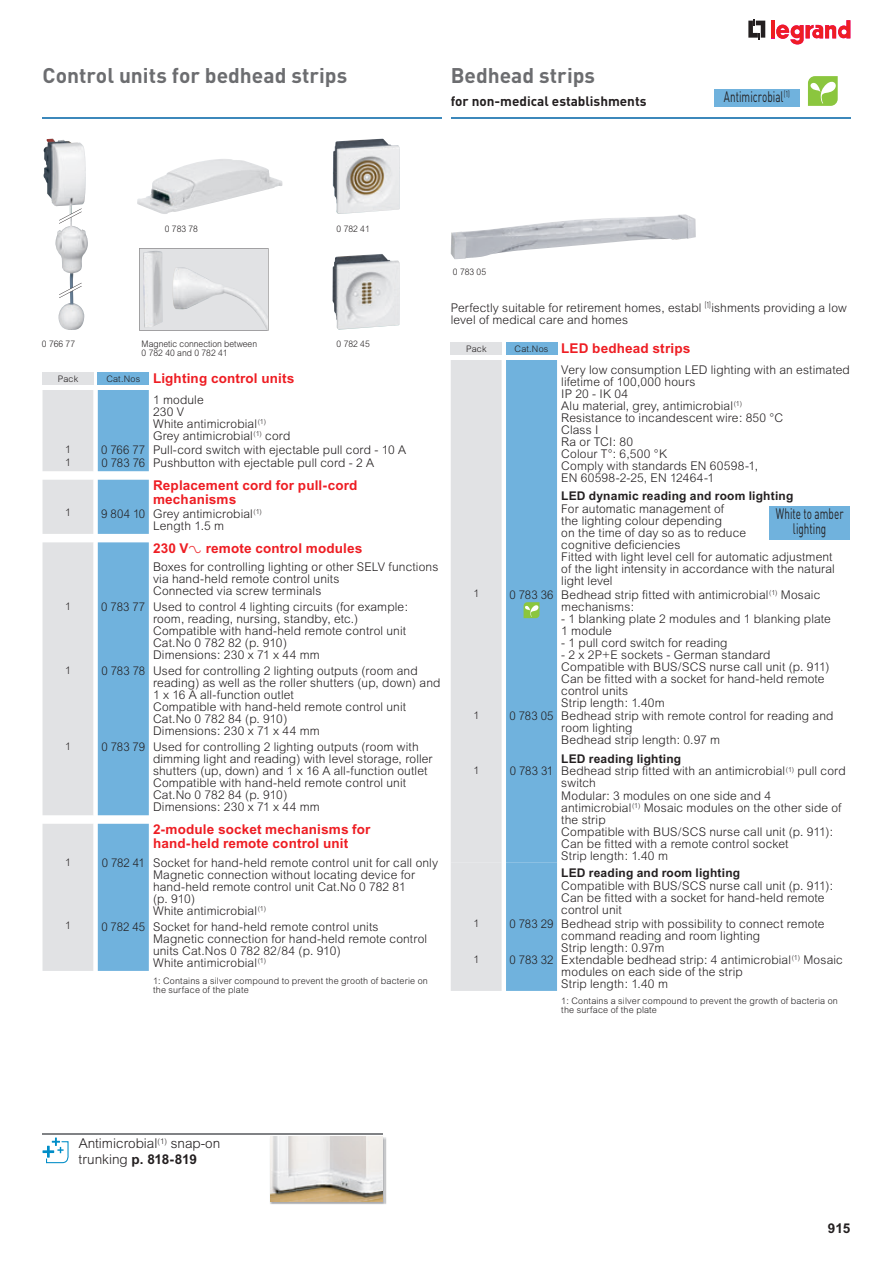
<style>
.page{position:relative;width:893px;height:1263px;background:#fff}
.page>*{position:absolute;margin:0;border:0;box-sizing:border-box;transform-origin:0 0}
.t1{font:700 21px "DIN";color:#6c6d70}
.t2{font:15px/15px "DIN";letter-spacing:.005em;color:#231f20;text-align:center;scale:.66 1}
.t3{font:700 13.5px/13.5px "Arial";letter-spacing:.01em;color:#ee1d23}
.t4{font:300 13.5px/15.8px "Arial";color:#231f20}
.t5{font:700 13.5px "DIN";color:#231f20}
.t6{font:700 13.5px "Arial";color:#231f20}
.t7{font:300 12px/12px "Arial";letter-spacing:.01em;color:#231f20;scale:.95 1}
.t8{font:300 12px/12px "Arial";letter-spacing:.01em;color:#231f20}
.t9{font:700 12px "Arial";letter-spacing:.015em;color:#231f20}
.t10{font:300 10.5px "Arial";color:#231f20}
.t11{font:300 9px/9px "Arial";letter-spacing:.015em;color:#231f20}
.t12{font:300 9px "Arial";letter-spacing:.015em;color:#231f20;scale:.95 1}
.s1{font-weight:300;font-size:9px;color:#231f20}
.s2{font-family:"Legrand 2007";font-weight:400}
.s3{font-weight:700}
</style>
<div class="page">
<svg style="left:748px;top:19px;width:17px;height:20px"></svg>
<hr style="left:771px;top:20px;width:4px;height:18px;background:#ee1d23">
<svg style="left:776px;top:20px;width:74px;height:25px"></svg>
<hr style="left:43px;top:117px;width:399px;height:1px;background:#3c88bb">
<hr style="left:451px;top:117px;width:399px;height:1px;background:#3c88bb">
<img style="left:137px;top:159px;width:145px;height:55px">
<img style="left:333px;top:139px;width:67px;height:75px">
<img style="left:332px;top:254px;width:68px;height:76px">
<svg style="left:139px;top:248px;width:129px;height:83px"></svg>
<img style="left:143px;top:251px;width:20px;height:76px">
<img style="left:172px;top:267px;width:94px;height:60px">
<svg style="left:43px;top:372px;width:106px;height:99px"></svg>
<div style="left:43px;top:372px;width:51px;height:15px;background:#e1e2e4"></div>
<hr style="left:43px;top:385px;width:51px;height:4px;background:#fff">
<div style="left:98px;top:372px;width:51px;height:15px;background:#70b2dd"></div>
<hr style="left:98px;top:385px;width:51px;height:4px;background:#fff">
<svg style="left:43px;top:480px;width:106px;height:54px"></svg>
<svg style="left:43px;top:542px;width:106px;height:273px"></svg>
<svg style="left:43px;top:824px;width:106px;height:147px"></svg>
<hr style="left:43px;top:1133px;width:340px;height:2px;background:#808285">
<svg style="left:43px;top:1137px;width:26px;height:26px"></svg>
<img style="left:270px;top:1137px;width:116px;height:67px">
<img style="left:270px;top:1136px;width:113px;height:65px">
<img style="left:43px;top:139px;width:43px;height:69px">
<img style="left:55px;top:224px;width:33px;height:59px">
<img style="left:59px;top:298px;width:25px;height:32px">
<svg style="left:59px;top:208px;width:23px;height:16px"></svg>
<svg style="left:59px;top:283px;width:23px;height:15px"></svg>
<svg style="left:451px;top:342px;width:106px;height:649px"></svg>
<div style="left:714px;top:89px;width:85px;height:17px;background:#70b2dd"></div>
<svg style="left:808px;top:76px;width:30px;height:30px"></svg>
<img style="left:451px;top:214px;width:245px;height:45px">
<div style="left:769px;top:506px;width:81px;height:34px;background:#70b2dd"></div>
<h1 class="t1" style="left:43px;top:62px;width:306px">Control units for bedhead strips</h1>
<h1 class="t1" style="left:451px;top:62px;width:146px">Bedhead strips</h1>
<p class="t5" style="left:451px;top:92px;width:197px">for non-medical establishments</p>
<p class="t2" style="left:724px;top:89px;width:102px">Antimicrobial<sup>(1)</sup></p>
<p class="t12" style="left:165px;top:223px;width:37px">0 783 78</p>
<p class="t12" style="left:337px;top:223px;width:37px">0 782 41</p>
<p class="t12" style="left:42px;top:339px;width:37px">0 766 77</p>
<p class="t12" style="left:142px;top:339px;width:123px">Magnetic connection between</p>
<p class="t12" style="left:337px;top:339px;width:37px">0 782 45</p>
<p class="t12" style="left:142px;top:348px;width:92px">0 782 40 and 0 782 41</p>
<p class="t11" style="left:58px;top:374px;width:22px">Pack</p>
<p class="t3" style="left:106px;top:371px;width:189px"><span class="s1">Cat.Nos</span> Lighting control units</p>
<p class="t8" style="left:153px;top:393px;width:139px">1 module<br>230 V<br>White antimicrobial<sup>(1)<br></sup>Grey antimicrobial<sup>(1)</sup> cord</p>
<p class="t10" style="left:65px;top:443px;width:7px">1</p>
<p class="t7" style="left:101px;top:444px;width:322px">0 766 77 Pull-cord switch with ejectable pull cord - 10 A</p>
<p class="t10" style="left:65px;top:456px;width:7px">1</p>
<p class="t7" style="left:101px;top:457px;width:289px">0 783 76 Pushbutton with ejectable pull cord - 2 A</p>
<p class="t3" style="left:153px;top:479px;width:206px">Replacement cord for pull-cord mechanisms</p>
<p class="t10" style="left:65px;top:507px;width:7px">1</p>
<p class="t7" style="left:153px;top:507px;width:116px;text-indent:-52px">9 804 10 Grey antimicrobial<sup>(1)<br></sup>Length 1.5 m</p>
<p class="t3" style="left:153px;top:541px;width:211px">230 V<span class="s2">A</span> remote control modules</p>
<p class="t8" style="left:153px;top:561px;width:287px">Boxes for controlling lighting or other SELV functions via hand-held remote control units<br>Connected via screw terminals</p>
<p class="t10" style="left:65px;top:600px;width:7px">1</p>
<p class="t7" style="left:153px;top:601px;width:270px;text-indent:-52px">0 783 77 Used to control 4 lighting circuits (for example: room, reading, nursing, standby, etc.)<br>Compatible with hand-held remote control unit Cat.No 0 782 82 (p. 910)<br>Dimensions: 230 x 71 x 44 mm</p>
<p class="t10" style="left:65px;top:664px;width:7px">1</p>
<p class="t7" style="left:153px;top:665px;width:304px;text-indent:-52px">0 783 78 Used for controlling 2 lighting outputs (room and reading) as well as the roller shutters (up, down) and 1 x 16 A all-function outlet<br>Compatible with hand-held remote control unit Cat.No 0 782 84 (p. 910)<br>Dimensions: 230 x 71 x 44 mm</p>
<p class="t10" style="left:65px;top:740px;width:7px">1</p>
<p class="t7" style="left:153px;top:741px;width:296px;text-indent:-52px">0 783 79 Used for controlling 2 lighting outputs (room with dimming light and reading) with level storage, roller shutters (up, down) and 1 x 16 A all-function outlet Compatible with hand-held remote control unit Cat.No 0 782 84 (p. 910)<br>Dimensions: 230 x 71 x 44 mm</p>
<p class="t3" style="left:153px;top:823px;width:219px">2-module socket mechanisms for hand-held remote control unit</p>
<p class="t10" style="left:65px;top:856px;width:7px">1</p>
<p class="t7" style="left:153px;top:856px;width:301px;text-indent:-51px">0 782 41 Socket for hand-held remote control unit for call only Magnetic connection without locating device for hand-held remote control unit Cat.No 0 782 81<br>(p. 910)<br>White antimicrobial<sup>(1)</sup></p>
<p class="t10" style="left:65px;top:920px;width:7px">1</p>
<p class="t7" style="left:153px;top:920px;width:290px;text-indent:-52px">0 782 45 Socket for hand-held remote control units Magnetic connection for hand-held remote control units Cat.Nos 0 782 82/84 (p. 910)<br>White antimicrobial<sup>(1)</sup></p>
<p class="t11" style="left:153px;top:976px;width:276px">1: Contains a silver compound to prevent the grooth of bacterie on the surface of the plate</p>
<p class="t12" style="left:453px;top:267px;width:37px">0 783 05</p>
<p class="t8" style="left:451px;top:302px;width:397px">Perfectly suitable for retirement homes, establ <sup>(1)</sup>ishments providing a low level of medical care and homes</p>
<p class="t11" style="left:466px;top:345px;width:22px">Pack</p>
<p class="t3" style="left:515px;top:341px;width:177px"><span class="s1">Cat.Nos</span> LED bedhead strips</p>
<p class="t8" style="left:561px;top:364px;width:290px">Very low consumption LED lighting with an estimated lifetime of 100,000 hours<br>IP 20 - IK 04<br>Alu material, grey, antimicrobial<sup>(1)<br></sup>Resistance to incandescent wire: 850 °C<br>Class I<br>Ra or TCI: 80<br>Colour T°: 6,500 °K<br>Comply with standards EN 60598-1,<br>EN 60598-2-25, EN 12464-1</p>
<p class="t9" style="left:561px;top:488px;width:234px">LED dynamic reading and room lighting</p>
<p class="t8" style="left:561px;top:503px;width:275px">For automatic management of<br>the lighting colour depending<br>on the time of day so as to reduce<br>cognitive deficiencies<br>Fitted with light level cell for automatic adjustment of the light intensity in accordance with the natural light level</p>
<p class="t10" style="left:473px;top:588px;width:7px">1</p>
<p class="t7" style="left:561px;top:588px;width:274px;text-indent:-52px">0 783 36 Bedhead strip fitted with antimicrobial<sup>(1)</sup> Mosaic mechanisms:</p>
<p class="t8" style="left:561px;top:612px;width:271px">- 1 blanking plate 2 modules and 1 blanking plate<br>1 module</p>
<p class="t8" style="left:561px;top:636px;width:168px">- 1 pull cord switch for reading</p>
<p class="t8" style="left:561px;top:648px;width:270px">- 2 x 2P+E sockets - German standard<br>Compatible with BUS/SCS nurse call unit (p. 911)<br>Can be fitted with a socket for hand-held remote control units<br>Strip length: 1.40m</p>
<p class="t10" style="left:473px;top:709px;width:7px">1</p>
<p class="t7" style="left:561px;top:710px;width:288px;text-indent:-52px">0 783 05 Bedhead strip with remote control for reading and room lighting<br>Bedhead strip length: 0.97 m</p>
<p class="t9" style="left:561px;top:752px;width:121px">LED reading lighting</p>
<p class="t10" style="left:473px;top:765px;width:7px">1</p>
<p class="t7" style="left:561px;top:765px;width:301px;text-indent:-52px">0 783 31 Bedhead strip fitted with an antimicrobial<sup>(1)</sup> pull cord switch<br>Modular: 3 modules on one side and 4 antimicrobial<sup>(1)</sup> Mosaic modules on the other side of the strip<br>Compatible with BUS/SCS nurse call unit (p. 911):<br>Can be fitted with a remote control socket<br>Strip length: 1.40 m</p>
<p class="t9" style="left:561px;top:865px;width:180px">LED reading and room lighting</p>
<p class="t8" style="left:561px;top:880px;width:273px">Compatible with BUS/SCS nurse call unit (p. 911):<br>Can be fitted with a socket for hand-held remote control unit</p>
<p class="t10" style="left:473px;top:917px;width:7px">1</p>
<p class="t7" style="left:561px;top:918px;width:279px;text-indent:-52px">0 783 29 Bedhead strip with possibility to connect remote command reading and room lighting<br>Strip length: 0.97m</p>
<p class="t10" style="left:473px;top:953px;width:7px">1</p>
<p class="t7" style="left:561px;top:954px;width:298px;text-indent:-52px">0 783 32 Extendable bedhead strip: 4 antimicrobial<sup>(1)</sup> Mosaic modules on each side of the strip<br>Strip length: 1.40 m</p>
<p class="t11" style="left:561px;top:996px;width:278px">1: Contains a silver compound to prevent the growth of bacteria on the surface of the plate</p>
<p class="t2" style="left:776px;top:506px;width:104px">White to amber lighting</p>
<p class="t4" style="left:79px;top:1135px;width:143px">Antimicrobial<sup>(1)</sup> snap-on trunking <span class="s3">p. 818-819</span></p>
<p class="t6" style="left:828px;top:1220px;width:24px">915</p>
</div>
